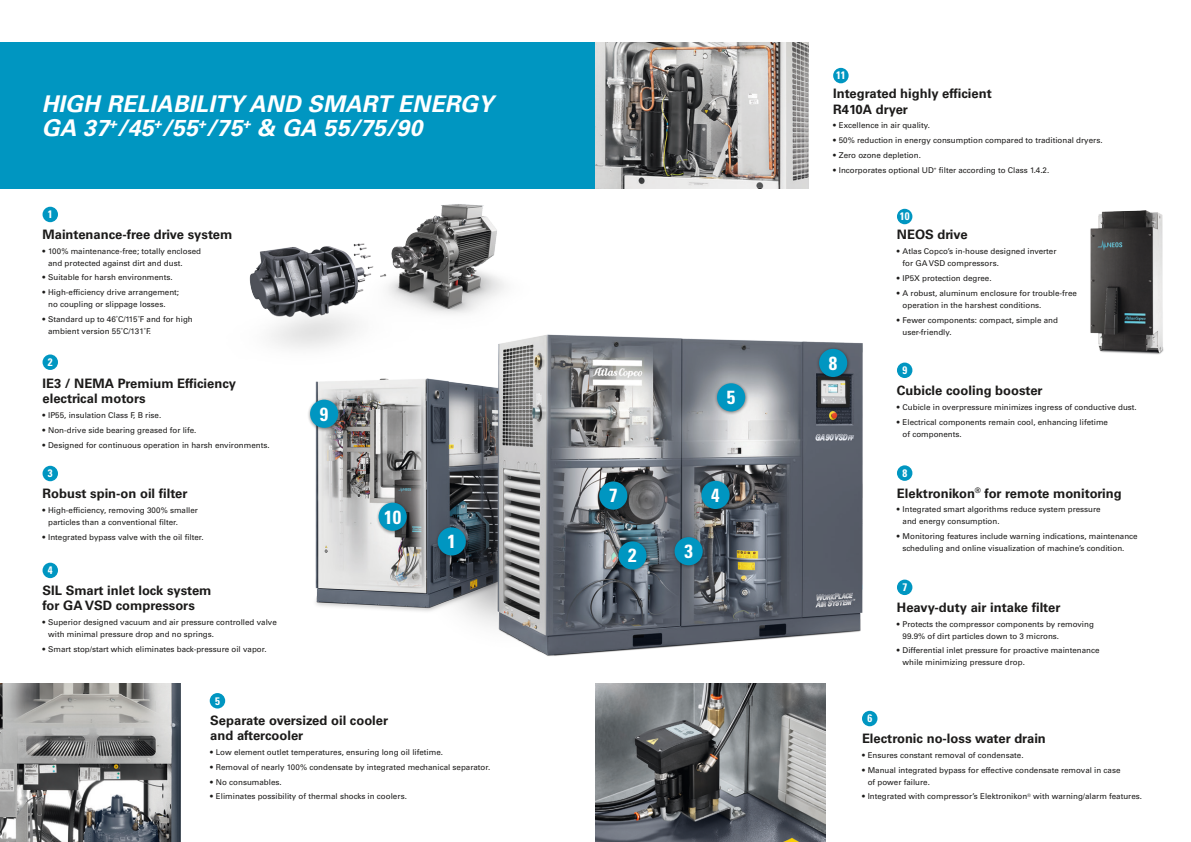
<style>
.page{position:relative;width:1191px;height:842px;background:#fff}
.page>*{position:absolute;margin:0;border:0;box-sizing:border-box;transform-origin:0 0}
.t1{font:italic 700 23px/24px "Univers LT Std";letter-spacing:.01em;color:#fff}
.t2{font:700 condensed 19px "Univers LT Std";color:#fff}
.t3{font:700 13px/15.6px "Univers LT Std";color:#1c1b1a}
.t4{font:700 condensed 10.9px "Univers LT Std";color:#fff}
.t5{font:700 condensed 10.8px "Univers LT Std";color:#fff}
.t6{font:8px/12px "Univers LT Std";color:#1c1b1a}
</style>
<div class="page">
<img style="left:249px;top:204px;width:256px;height:144px">
<img style="left:0;top:683px;width:180px;height:159px">
<div style="left:0;top:43px;width:595px;height:146px;background:#0096c1"></div>
<img style="left:595px;top:43px;width:213px;height:146px">
<img style="left:289px;top:308px;width:574px;height:384px">
<div style="left:307px;top:397px;width:34px;height:34px;background:#1c1b1a;opacity:.5"></div>
<div style="left:310px;top:400px;width:28px;height:28px;background:#0096c1;border-radius:50%"></div>
<div style="left:376px;top:500px;width:34px;height:34px;background:#1c1b1a;opacity:.5"></div>
<div style="left:378px;top:503px;width:29px;height:28px;background:#0096c1;border-radius:50%"></div>
<div style="left:435px;top:525px;width:34px;height:34px;background:#1c1b1a;opacity:.5"></div>
<div style="left:438px;top:527px;width:28px;height:28px;background:#0096c1;border-radius:50%"></div>
<div style="left:615px;top:539px;width:35px;height:34px;background:#1c1b1a;opacity:.5"></div>
<div style="left:618px;top:541px;width:28px;height:28px;background:#0096c1;border-radius:50%"></div>
<div style="left:671px;top:534px;width:35px;height:35px;background:#1c1b1a;opacity:.5"></div>
<div style="left:674px;top:537px;width:28px;height:28px;background:#0096c1;border-radius:50%"></div>
<div style="left:698px;top:478px;width:35px;height:34px;background:#1c1b1a;opacity:.5"></div>
<div style="left:701px;top:481px;width:28px;height:28px;background:#0096c1;border-radius:50%"></div>
<div style="left:714px;top:381px;width:34px;height:34px;background:#1c1b1a;opacity:.5"></div>
<div style="left:717px;top:383px;width:28px;height:28px;background:#0096c1;border-radius:50%"></div>
<div style="left:596px;top:479px;width:34px;height:34px;background:#1c1b1a;opacity:.5"></div>
<div style="left:599px;top:481px;width:28px;height:29px;background:#0096c1;border-radius:50%"></div>
<div style="left:816px;top:346px;width:34px;height:34px;background:#1c1b1a;opacity:.5"></div>
<div style="left:819px;top:349px;width:28px;height:28px;background:#0096c1;border-radius:50%"></div>
<img style="left:1090px;top:210px;width:74px;height:145px">
<div style="left:862px;top:711px;width:15px;height:15px;background:#0096c1;border-radius:50%"></div>
<div style="left:897px;top:580px;width:15px;height:15px;background:#0096c1;border-radius:50%"></div>
<div style="left:897px;top:465px;width:15px;height:16px;background:#0096c1;border-radius:50%"></div>
<div style="left:833px;top:68px;width:15px;height:15px;background:#0096c1;border-radius:50%"></div>
<div style="left:897px;top:363px;width:15px;height:15px;background:#0096c1;border-radius:50%"></div>
<div style="left:897px;top:209px;width:15px;height:15px;background:#0096c1;border-radius:50%"></div>
<div style="left:43px;top:563px;width:15px;height:15px;background:#0096c1;border-radius:50%"></div>
<div style="left:210px;top:693px;width:15px;height:15px;background:#0096c1;border-radius:50%"></div>
<div style="left:43px;top:207px;width:15px;height:15px;background:#0096c1;border-radius:50%"></div>
<div style="left:43px;top:354px;width:15px;height:16px;background:#0096c1;border-radius:50%"></div>
<div style="left:43px;top:466px;width:15px;height:15px;background:#0096c1;border-radius:50%"></div>
<img style="left:595px;top:684px;width:230px;height:158px">
<h1 class="t1" style="left:42px;top:92px;width:453px">HIGH RELIABILITY AND SMART ENERGY<br>GA 37<sup>+</sup>/45<sup>+</sup>/55<sup>+</sup>/75<sup>+</sup> &amp; GA 55/75/90</h1>
<h3 class="t4" style="left:48px;top:208px;width:6px">1</h3>
<h3 class="t3" style="left:43px;top:227px;width:191px">Maintenance-free drive system</h3>
<p class="t6" style="left:48px;top:245px;width:154px;text-indent:-6px">• 100% maintenance-free; totally enclosed and protected against dirt and dust.</p>
<p class="t6" style="left:43px;top:272px;width:132px">• Suitable for harsh environments.</p>
<p class="t6" style="left:48px;top:286px;width:132px;text-indent:-6px">• High-efficiency drive arrangement; no coupling or slippage losses.</p>
<p class="t6" style="left:48px;top:313px;width:146px;text-indent:-6px">• Standard up to 46˚C/115˚F and for high ambient version 55˚C/131˚F.</p>
<h3 class="t4" style="left:48px;top:355px;width:6px">2</h3>
<h3 class="t3" style="left:43px;top:376px;width:195px">IE3 / NEMA Premium Efficiency electrical motors</h3>
<p class="t6" style="left:43px;top:409px;width:120px">• IP55, insulation Class F, B rise.</p>
<p class="t6" style="left:43px;top:424px;width:155px">• Non-drive side bearing greased for life.</p>
<p class="t6" style="left:43px;top:439px;width:229px">• Designed for continuous operation in harsh environments.</p>
<h3 class="t5" style="left:48px;top:467px;width:6px">3</h3>
<h3 class="t3" style="left:43px;top:486px;width:146px">Robust spin-on oil filter</h3>
<p class="t6" style="left:48px;top:504px;width:151px;text-indent:-6px">• High-efficiency, removing 300% smaller particles than a conventional filter.</p>
<p class="t6" style="left:43px;top:531px;width:163px">• Integrated bypass valve with the oil filter.</p>
<h3 class="t4" style="left:48px;top:563px;width:6px">4</h3>
<h3 class="t3" style="left:43px;top:582px;width:170px">SIL Smart inlet lock system for GA VSD compressors</h3>
<p class="t6" style="left:48px;top:616px;width:230px;text-indent:-6px">• Superior designed vacuum and air pressure controlled valve with minimal pressure drop and no springs.</p>
<p class="t6" style="left:43px;top:643px;width:226px">• Smart stop/start which eliminates back-pressure oil vapor.</p>
<h3 class="t4" style="left:215px;top:694px;width:6px">5</h3>
<h2 class="t2" style="left:320px;top:402px;width:10px">9</h2>
<h2 class="t2" style="left:384px;top:505px;width:18px">10</h2>
<h2 class="t2" style="left:447px;top:530px;width:10px">1</h2>
<h3 class="t3" style="left:210px;top:712px;width:179px">Separate oversized oil cooler and aftercooler</h3>
<p class="t6" style="left:210px;top:746px;width:234px">• Low element outlet temperatures, ensuring long oil lifetime.</p>
<p class="t6" style="left:210px;top:761px;width:282px">• Removal of nearly 100% condensate by integrated mechanical separator.</p>
<p class="t6" style="left:210px;top:776px;width:73px">• No consumables.</p>
<p class="t6" style="left:210px;top:791px;width:198px">• Eliminates possibility of thermal shocks in coolers.</p>
<h2 class="t2" style="left:727px;top:386px;width:10px">5</h2>
<h2 class="t2" style="left:609px;top:484px;width:10px">7</h2>
<h2 class="t2" style="left:628px;top:544px;width:10px">2</h2>
<h2 class="t2" style="left:684px;top:540px;width:10px">3</h2>
<h2 class="t2" style="left:711px;top:483px;width:10px">4</h2>
<h3 class="t4" style="left:836px;top:69px;width:11px">11</h3>
<h3 class="t3" style="left:833px;top:86px;width:160px">Integrated highly efficient<br>R410A dryer</h3>
<p class="t6" style="left:833px;top:120px;width:98px">• Excellence in air quality.</p>
<p class="t6" style="left:833px;top:134px;width:271px">• 50% reduction in energy consumption compared to traditional dryers.</p>
<p class="t6" style="left:833px;top:149px;width:89px">• Zero ozone depletion.</p>
<p class="t6" style="left:833px;top:164px;width:218px">• Incorporates optional UD<sup>+</sup> filter according to Class 1.4.2.</p>
<h3 class="t4" style="left:900px;top:210px;width:11px">10</h3>
<h2 class="t2" style="left:829px;top:351px;width:10px">8</h2>
<h3 class="t3" style="left:897px;top:227px;width:72px">NEOS drive</h3>
<p class="t6" style="left:902px;top:245px;width:155px;text-indent:-6px">• Atlas Copco’s in-house designed inverter for GA VSD compressors.</p>
<p class="t6" style="left:897px;top:272px;width:96px">• IP5X protection degree.</p>
<p class="t6" style="left:902px;top:287px;width:176px;text-indent:-6px">• A robust, aluminum enclosure for trouble-free operation in the harshest conditions.</p>
<p class="t6" style="left:902px;top:314px;width:157px;text-indent:-6px">• Fewer components: compact, simple and user-friendly.</p>
<h3 class="t4" style="left:902px;top:363px;width:6px">9</h3>
<h3 class="t3" style="left:897px;top:383px;width:147px">Cubicle cooling booster</h3>
<p class="t6" style="left:897px;top:401px;width:241px">• Cubicle in overpressure minimizes ingress of conductive dust.</p>
<p class="t6" style="left:902px;top:416px;width:207px;text-indent:-6px">• Electrical components remain cool, enhancing lifetime of components.</p>
<h3 class="t4" style="left:902px;top:466px;width:6px">8</h3>
<h3 class="t3" style="left:897px;top:485px;width:226px">Elektronikon<sup>®</sup> for remote monitoring</h3>
<p class="t6" style="left:902px;top:504px;width:200px;text-indent:-6px">• Integrated smart algorithms reduce system pressure and energy consumption.</p>
<p class="t6" style="left:902px;top:530px;width:236px;text-indent:-6px">• Monitoring features include warning indications, maintenance scheduling and online visualization of machine’s condition.</p>
<h3 class="t4" style="left:902px;top:580px;width:6px">7</h3>
<h3 class="t4" style="left:867px;top:712px;width:6px">6</h3>
<h3 class="t3" style="left:897px;top:599px;width:165px">Heavy-duty air intake filter</h3>
<p class="t6" style="left:902px;top:618px;width:193px;text-indent:-6px">• Protects the compressor components by removing<br>99.9% of dirt particles down to 3 microns.</p>
<p class="t6" style="left:902px;top:645px;width:198px;text-indent:-6px">• Differential inlet pressure for proactive maintenance while minimizing pressure drop.</p>
<h3 class="t3" style="left:862px;top:731px;width:185px">Electronic no-loss water drain</h3>
<p class="t6" style="left:862px;top:749px;width:163px">• Ensures constant removal of condensate.</p>
<p class="t6" style="left:867px;top:764px;width:254px;text-indent:-6px">• Manual integrated bypass for effective condensate removal in case of power failure.</p>
<p class="t6" style="left:862px;top:791px;width:281px">• Integrated with compressor’s Elektronikon<sup>®</sup> with warning/alarm features.</p>
</div>
